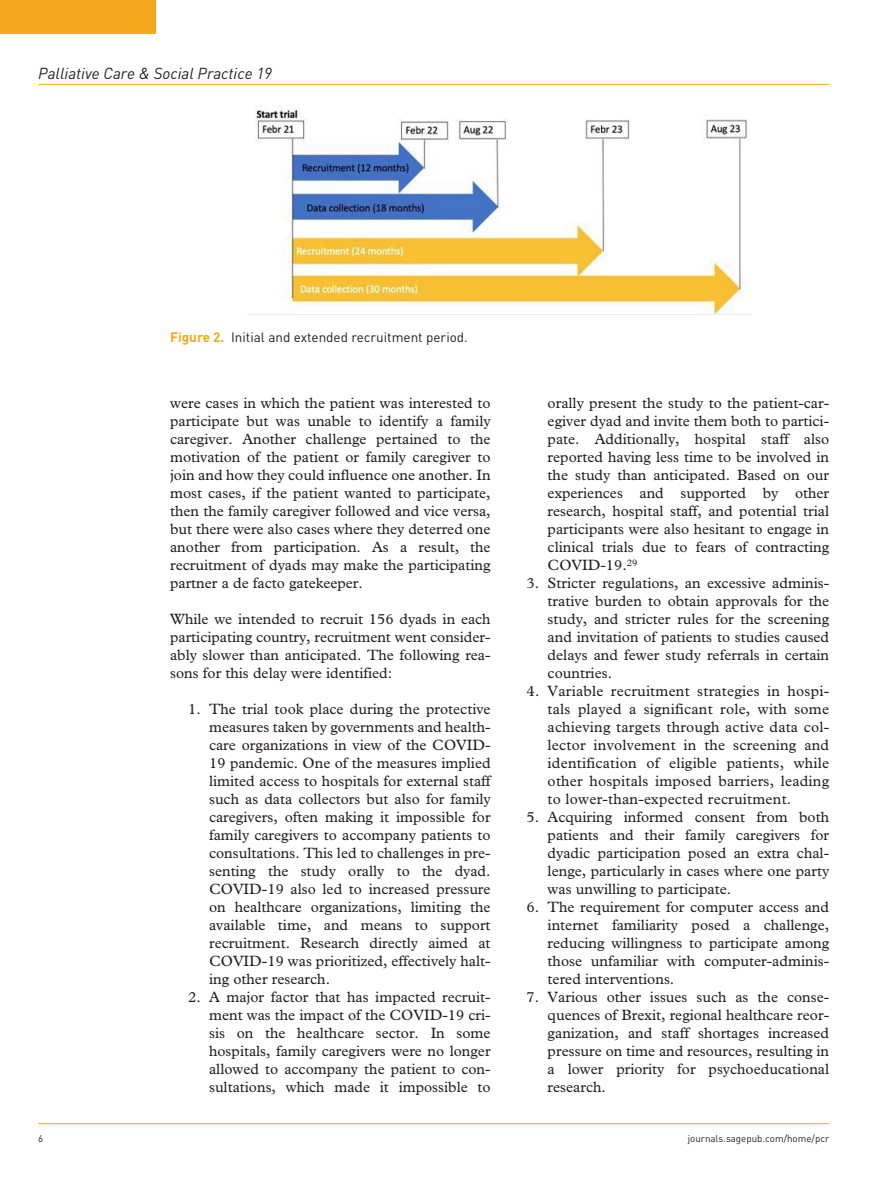
<style>
.page{position:relative;width:893px;height:1191px;background:#fff}
.page>*{position:absolute;margin:0;border:0;box-sizing:border-box;transform-origin:0 0}
.t1{font:italic 15.75px "DIN";color:#231f20}
.t2{font:15px/18px "Plantin Std";color:#231f20;text-align:justify}
.t3{font:13.5px "DIN";color:#231f20}
.t4{font:9.75px "DIN";color:#231f20}
.s1{font-weight:700;color:#f7a71c}
</style>
<div class="page">
<hr style="left:38px;top:84px;width:791px;height:1px;background:#f7a71c">
<hr style="left:38px;top:1123px;width:791px;height:1px;background:#f7a71c">
<div style="left:0;top:0;width:155px;height:34px;background:#f7a71c"></div>
<img style="left:256px;top:108px;width:491px;height:206px">
<p class="t1" style="left:38px;top:63px;width:235px">Palliative Care &amp; Social Practice 19</p>
<p class="t3" style="left:170px;top:329px;width:299px"><span class="s1">Figure 2.</span> Initial and extended recruitment period.</p>
<p class="t2" style="left:170px;top:394px;width:322px">were cases in which the patient was interested to participate but was unable to identify a family caregiver. Another challenge pertained to the motivation of the patient or family caregiver to join and how they could influence one another. In most cases, if the patient wanted to participate, then the family caregiver followed and vice versa, but there were also cases where they deterred one another from participation. As a result, the recruitment of dyads may make the participating partner a de facto gatekeeper.</p>
<p class="t2" style="left:170px;top:610px;width:322px">While we intended to recruit 156 dyads in each participating country, recruitment went consider&shy;ably slower than anticipated. The following rea&shy;sons for this delay were identified:</p>
<p class="t2" style="left:209px;top:700px;width:283px;text-indent:-21px">1. The trial took place during the protective measures taken by governments and health&shy;care organizations in view of the COVID-19 pandemic. One of the measures implied limited access to hospitals for external staff such as data collectors but also for family caregivers, often making it impossible for family caregivers to accompany patients to consultations. This led to challenges in pre&shy;senting the study orally to the dyad.<br>COVID-19 also led to increased pressure on healthcare organizations, limiting the available time, and means to support recruitment. Research directly aimed at COVID-19 was prioritized, effectively halt&shy;ing other research.</p>
<p class="t2" style="left:209px;top:988px;width:283px;text-indent:-21px">2. A major factor that has impacted recruit&shy;ment was the impact of the COVID-19 cri&shy;sis on the healthcare sector. In some hospitals, family caregivers were no longer allowed to accompany the patient to con&shy;sultations, which made it impossible to</p>
<p class="t2" style="left:548px;top:394px;width:283px">orally present the study to the patient-car&shy;egiver dyad and invite them both to partici&shy;pate. Additionally, hospital staff also reported having less time to be involved in the study than anticipated. Based on our experiences and supported by other research, hospital staff, and potential trial participants were also hesitant to engage in clinical trials due to fears of contracting COVID-19.<sup>29</sup></p>
<p class="t2" style="left:548px;top:574px;width:283px;text-indent:-21px">3. Stricter regulations, an excessive adminis&shy;trative burden to obtain approvals for the study, and stricter rules for the screening and invitation of patients to studies caused delays and fewer study referrals in certain countries.</p>
<p class="t2" style="left:548px;top:682px;width:283px;text-indent:-21px">4. Variable recruitment strategies in hospi&shy;tals played a significant role, with some achieving targets through active data col&shy;lector involvement in the screening and identification of eligible patients, while other hospitals imposed barriers, leading to lower-than-expected recruitment.</p>
<p class="t2" style="left:548px;top:808px;width:283px;text-indent:-21px">5. Acquiring informed consent from both patients and their family caregivers for dyadic participation posed an extra chal&shy;lenge, particularly in cases where one party was unwilling to participate.</p>
<p class="t2" style="left:548px;top:898px;width:283px;text-indent:-21px">6. The requirement for computer access and internet familiarity posed a challenge, reducing willingness to participate among those unfamiliar with computer-adminis&shy;tered interventions.</p>
<p class="t2" style="left:548px;top:988px;width:283px;text-indent:-21px">7. Various other issues such as the conse&shy;quences of Brexit, regional healthcare reor&shy;ganization, and staff shortages increased pressure on time and resources, resulting in a lower priority for psychoeducational research.</p>
<p class="t4" style="left:38px;top:1132px;width:7px">6</p>
<p class="t4" style="left:688px;top:1132px;width:143px">journals.sagepub.com/home/pcr</p>
</div>
